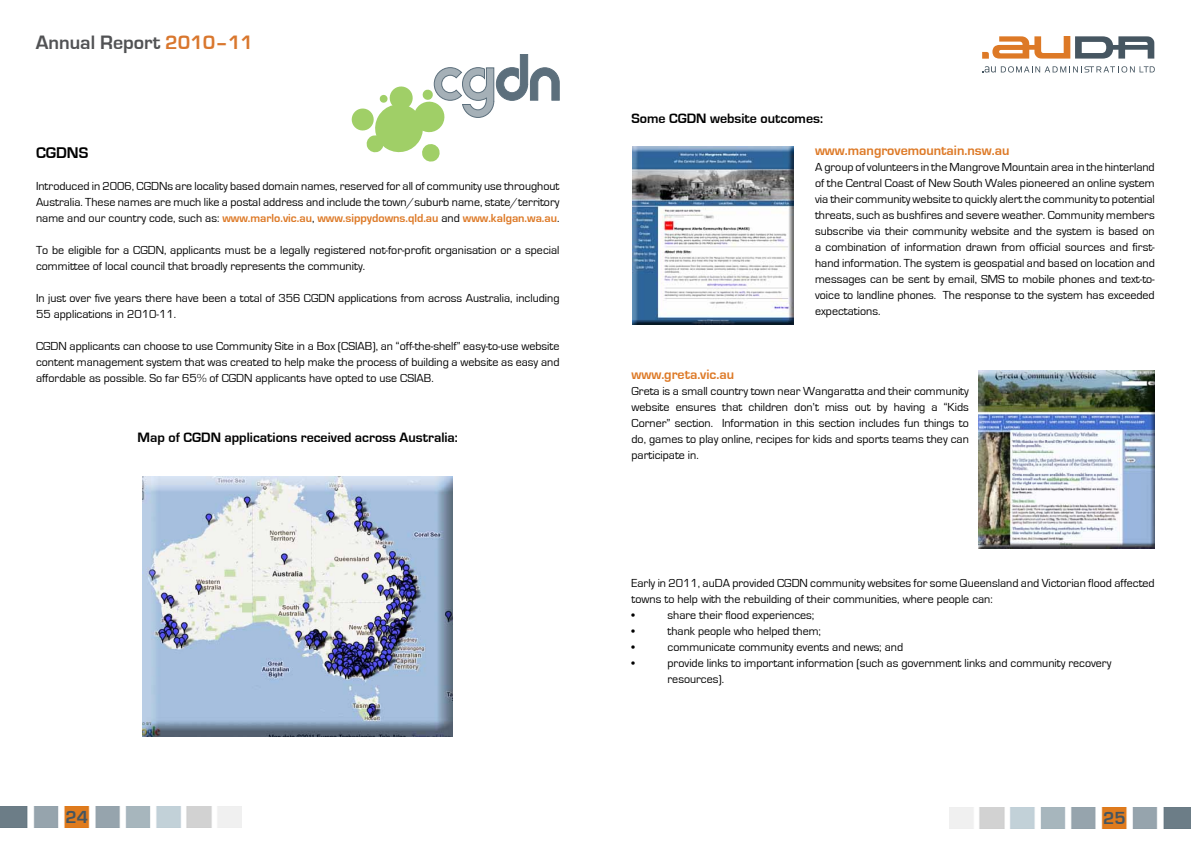
<style>
.page{position:relative;width:1191px;height:842px;background:#fff}
.page>*{position:absolute;margin:0;border:0;box-sizing:border-box;transform-origin:0 0}
.t1{font:700 20px "Eurostile";color:#515254}
.t2{font:700 18px "Eurostile";color:#455560}
.t3{font:700 16px "Eurostile";color:#000}
.t4{font:700 14px "Eurostile";color:#000}
.t5{font:700 14px "Eurostile";color:#dd7926}
.t6{font:12px/16px "Eurostile";color:#000;text-align:justify}
.s1{color:#d9772e}
.s2{font-weight:700;color:#dd7926}
</style>
<div class="page">
<svg style="left:351px;top:54px;width:209px;height:108px"></svg>
<img style="left:0;top:806px;width:241px;height:22px">
<svg style="left:982px;top:36px;width:172px;height:23px"></svg>
<svg style="left:982px;top:66px;width:172px;height:7px"></svg>
<img style="left:632px;top:146px;width:161px;height:178px">
<img style="left:979px;top:371px;width:175px;height:178px">
<img style="left:949px;top:807px;width:242px;height:22px">
<img style="left:143px;top:476px;width:309px;height:260px">
<h1 class="t1" style="left:36px;top:32px;width:219px">Annual Report <span class="s1">2010–11</span></h1>
<h3 class="t3" style="left:36px;top:144px;width:54px">CGDNS</h3>
<p class="t6" style="left:36px;top:178px;width:525px">Introduced in 2006, CGDNs are locality based domain names, reserved for all of community use throughout Australia. These names are much like a postal address and include the town/suburb name, state/territory name and our country code, such as: <span class="s2">www.marlo.vic.au</span>, <span class="s2">www.sippydowns.qld.au</span> and <span class="s2">www.kalgan.wa.au</span>.</p>
<p class="t6" style="left:36px;top:242px;width:525px">To be eligible for a CGDN, applicants must be a legally registered not-for-profit organisation or a special committee of local council that broadly represents the community.</p>
<p class="t6" style="left:36px;top:290px;width:525px">In just over five years there have been a total of 356 CGDN applications from across Australia, including<br>55 applications in 2010-11.</p>
<p class="t6" style="left:36px;top:338px;width:525px">CGDN applicants can choose to use Community Site in a Box (CSIAB), an “off-the-shelf” easy-to-use website content management system that was created to help make the process of building a website as easy and affordable as possible. So far 65% of CGDN applicants have opted to use CSIAB.</p>
<p class="t4" style="left:138px;top:429px;width:322px">Map of CGDN applications received across Australia:</p>
<h2 class="t2" style="left:66px;top:807px;width:24px">24</h2>
<p class="t4" style="left:631px;top:110px;width:193px">Some CGDN website outcomes:</p>
<p class="t5" style="left:815px;top:142px;width:196px">www.mangrovemountain.nsw.au</p>
<p class="t6" style="left:815px;top:159px;width:341px">A group of volunteers in the Mangrove Mountain area in the hinterland of the Central Coast of New South Wales pioneered an online system via their community website to quickly alert the community to potential threats, such as bushfires and severe weather. Community members subscribe via their community website and the system is based on a combination of information drawn from official sources and first&shy;hand information. The system is geospatial and based on location and messages can be sent by email, SMS to mobile phones and text-to&shy;voice to landline phones. The response to the system has exceeded expectations.</p>
<p class="t5" style="left:631px;top:366px;width:104px">www.greta.vic.au</p>
<p class="t6" style="left:631px;top:383px;width:339px">Greta is a small country town near Wangaratta and their community website ensures that children don’t miss out by having a “Kids Corner” section. Information in this section includes fun things to do, games to play online, recipes for kids and sports teams they can participate in.</p>
<p class="t6" style="left:631px;top:575px;width:525px;text-align:left">Early in 2011, auDA provided CGDN community websites for some Queensland and Victorian flood affected towns to help with the rebuilding of their communities, where people can:<br>•</p>
<p class="t6" style="left:667px;top:607px;width:148px">share their flood experiences;</p>
<p class="t6" style="left:631px;top:623px;width:5px">•</p>
<p class="t6" style="left:667px;top:623px;width:155px">thank people who helped them;</p>
<p class="t6" style="left:631px;top:639px;width:5px">•</p>
<p class="t6" style="left:667px;top:639px;width:237px">communicate community events and news; and</p>
<p class="t6" style="left:631px;top:655px;width:5px">•</p>
<p class="t6" style="left:667px;top:655px;width:445px">provide links to important information (such as government links and community recovery resources).</p>
<h2 class="t2" style="left:1103px;top:808px;width:24px">25</h2>
</div>
